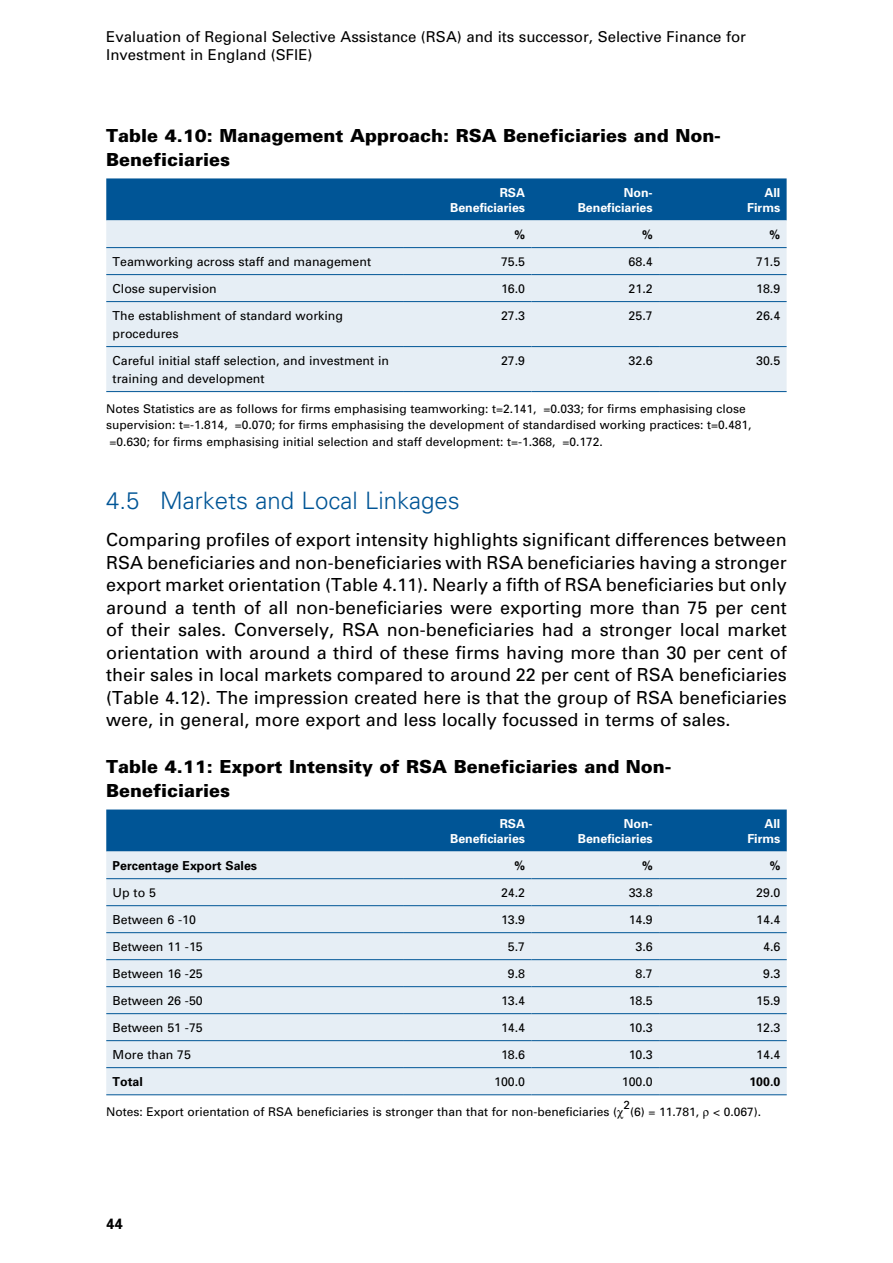
<style>
.page{position:relative;width:893px;height:1263px;background:#fff}
.page>*{position:absolute;margin:0;border:0;box-sizing:border-box;transform-origin:0 0}
.t1{font:300 24px "Univers";color:#005596}
.t2{font:18px/22.5px "Univers";color:#000;text-align:justify}
.t3{font:900 18px/24px "Univers";color:#000}
.t4{font:15px/18px "Univers";color:#000}
.t5{font:700 15px "Univers";color:#000}
.t6{font:12.3px/18px "Univers";color:#000}
.t7{font:700 12.3px/14.9px "Univers";color:#fff;text-align:right}
.t8{font:700 12.3px "Univers";color:#000}
.t9{font:12px/16.5px "Univers";color:#000}
.t10{font:11.7px "Univers";color:#000}
</style>
<div class="page">
<div style="left:106px;top:178px;width:681px;height:42px;background:#005596"></div>
<div style="left:106px;top:220px;width:681px;height:171px;background:#e6eef5"></div>
<hr style="left:106px;top:247px;width:298px;height:1px;background:#005596">
<hr style="left:404px;top:247px;width:127px;height:1px;background:#005596">
<hr style="left:531px;top:247px;width:128px;height:1px;background:#005596">
<hr style="left:659px;top:247px;width:128px;height:1px;background:#005596">
<hr style="left:106px;top:274px;width:298px;height:1px;background:#005596">
<hr style="left:404px;top:274px;width:127px;height:1px;background:#005596">
<hr style="left:531px;top:274px;width:128px;height:1px;background:#005596">
<hr style="left:659px;top:274px;width:128px;height:1px;background:#005596">
<hr style="left:106px;top:301px;width:298px;height:1px;background:#005596">
<hr style="left:404px;top:301px;width:127px;height:1px;background:#005596">
<hr style="left:531px;top:301px;width:128px;height:1px;background:#005596">
<hr style="left:659px;top:301px;width:128px;height:1px;background:#005596">
<hr style="left:106px;top:346px;width:298px;height:1px;background:#005596">
<hr style="left:404px;top:346px;width:127px;height:1px;background:#005596">
<hr style="left:531px;top:346px;width:128px;height:1px;background:#005596">
<hr style="left:659px;top:346px;width:128px;height:1px;background:#005596">
<hr style="left:106px;top:391px;width:298px;height:1px;background:#005596">
<hr style="left:404px;top:391px;width:127px;height:1px;background:#005596">
<hr style="left:531px;top:391px;width:128px;height:1px;background:#005596">
<hr style="left:659px;top:391px;width:128px;height:1px;background:#005596">
<div style="left:106px;top:809px;width:681px;height:42px;background:#005596"></div>
<div style="left:106px;top:851px;width:681px;height:243px;background:#e6eef5"></div>
<hr style="left:106px;top:878px;width:298px;height:1px;background:#005596">
<hr style="left:404px;top:878px;width:127px;height:1px;background:#005596">
<hr style="left:531px;top:878px;width:128px;height:1px;background:#005596">
<hr style="left:659px;top:878px;width:128px;height:1px;background:#005596">
<hr style="left:106px;top:905px;width:298px;height:1px;background:#005596">
<hr style="left:404px;top:905px;width:127px;height:1px;background:#005596">
<hr style="left:531px;top:905px;width:128px;height:1px;background:#005596">
<hr style="left:659px;top:905px;width:128px;height:1px;background:#005596">
<hr style="left:106px;top:932px;width:298px;height:1px;background:#005596">
<hr style="left:404px;top:932px;width:127px;height:1px;background:#005596">
<hr style="left:531px;top:932px;width:128px;height:1px;background:#005596">
<hr style="left:659px;top:932px;width:128px;height:1px;background:#005596">
<hr style="left:106px;top:959px;width:298px;height:1px;background:#005596">
<hr style="left:404px;top:959px;width:127px;height:1px;background:#005596">
<hr style="left:531px;top:959px;width:128px;height:1px;background:#005596">
<hr style="left:659px;top:959px;width:128px;height:1px;background:#005596">
<hr style="left:106px;top:986px;width:298px;height:1px;background:#005596">
<hr style="left:404px;top:986px;width:127px;height:1px;background:#005596">
<hr style="left:531px;top:986px;width:128px;height:1px;background:#005596">
<hr style="left:659px;top:986px;width:128px;height:1px;background:#005596">
<hr style="left:106px;top:1013px;width:298px;height:1px;background:#005596">
<hr style="left:404px;top:1013px;width:127px;height:1px;background:#005596">
<hr style="left:531px;top:1013px;width:128px;height:1px;background:#005596">
<hr style="left:659px;top:1013px;width:128px;height:1px;background:#005596">
<hr style="left:106px;top:1040px;width:298px;height:1px;background:#005596">
<hr style="left:404px;top:1040px;width:127px;height:1px;background:#005596">
<hr style="left:531px;top:1040px;width:128px;height:1px;background:#005596">
<hr style="left:659px;top:1040px;width:128px;height:1px;background:#005596">
<hr style="left:106px;top:1067px;width:298px;height:1px;background:#005596">
<hr style="left:404px;top:1067px;width:127px;height:1px;background:#005596">
<hr style="left:531px;top:1067px;width:128px;height:1px;background:#005596">
<hr style="left:659px;top:1067px;width:128px;height:1px;background:#005596">
<hr style="left:106px;top:1094px;width:298px;height:1px;background:#005596">
<hr style="left:404px;top:1094px;width:127px;height:1px;background:#005596">
<hr style="left:531px;top:1094px;width:128px;height:1px;background:#005596">
<hr style="left:659px;top:1094px;width:128px;height:1px;background:#005596">
<p class="t4" style="left:106px;top:27px;width:641px">Evaluation of Regional Selective Assistance (RSA) and its successor, Selective Finance for<br>Investment in England (SFIE)</p>
<p class="t3" style="left:106px;top:123px;width:616px">Table 4.10: Management Approach: RSA Beneficiaries and Non-<br>Beneficiaries</p>
<p class="t7" style="left:450px;top:185px;width:76px">RSA<br>Beneficiaries</p>
<p class="t7" style="left:578px;top:185px;width:76px">Non-<br>Beneficiaries</p>
<p class="t7" style="left:747px;top:185px;width:35px">All<br>Firms</p>
<p class="t8" style="left:514px;top:227px;width:13px">%</p>
<p class="t8" style="left:642px;top:227px;width:13px">%</p>
<p class="t8" style="left:769px;top:227px;width:13px">%</p>
<p class="t6" style="left:113px;top:252px;width:260px">Teamworking across staff and management</p>
<p class="t6" style="left:501px;top:252px;width:26px">75.5</p>
<p class="t6" style="left:629px;top:252px;width:26px">68.4</p>
<p class="t6" style="left:756px;top:252px;width:26px">71.5</p>
<p class="t6" style="left:113px;top:279px;width:106px">Close supervision</p>
<p class="t6" style="left:501px;top:279px;width:26px">16.0</p>
<p class="t6" style="left:629px;top:279px;width:26px">21.2</p>
<p class="t6" style="left:756px;top:279px;width:26px">18.9</p>
<p class="t6" style="left:113px;top:306px;width:232px">The establishment of standard working procedures</p>
<p class="t6" style="left:501px;top:306px;width:26px">27.3</p>
<p class="t6" style="left:629px;top:306px;width:26px">25.7</p>
<p class="t6" style="left:756px;top:306px;width:26px">26.4</p>
<p class="t6" style="left:113px;top:351px;width:278px">Careful initial staff selection, and investment in training and development</p>
<p class="t6" style="left:501px;top:351px;width:26px">27.9</p>
<p class="t6" style="left:629px;top:351px;width:26px">32.6</p>
<p class="t6" style="left:756px;top:351px;width:26px">30.5</p>
<p class="t9" style="left:106px;top:400px;width:647px">Notes Statistics are as follows for firms emphasising teamworking: t=2.141, ρ=0.033; for firms emphasising close supervision: t=-1.814, ρ=0.070; for firms emphasising the development of standardised working practices: t=0.481, ρ=0.630; for firms emphasising initial selection and staff development: t=-1.368, ρ=0.172.</p>
<h1 class="t1" style="left:106px;top:486px;width:355px">4.5 Markets and Local Linkages</h1>
<p class="t2" style="left:106px;top:528px;width:682px">Comparing profiles of export intensity highlights significant differences between RSA beneficiaries and non-beneficiaries with RSA beneficiaries having a stronger export market orientation (Table 4.11). Nearly a fifth of RSA beneficiaries but only around a tenth of all non-beneficiaries were exporting more than 75 per cent of their sales. Conversely, RSA non-beneficiaries had a stronger local market orientation with around a third of these firms having more than 30 per cent of their sales in local markets compared to around 22 per cent of RSA beneficiaries (Table 4.12). The impression created here is that the group of RSA beneficiaries were, in general, more export and less locally focussed in terms of sales.</p>
<p class="t3" style="left:106px;top:754px;width:566px">Table 4.11: Export Intensity of RSA Beneficiaries and Non-<br>Beneficiaries</p>
<p class="t7" style="left:450px;top:816px;width:76px">RSA<br>Beneficiaries</p>
<p class="t7" style="left:578px;top:816px;width:76px">Non-<br>Beneficiaries</p>
<p class="t7" style="left:747px;top:816px;width:35px">All<br>Firms</p>
<p class="t8" style="left:113px;top:858px;width:146px">Percentage Export Sales</p>
<p class="t8" style="left:514px;top:858px;width:13px">%</p>
<p class="t8" style="left:642px;top:858px;width:13px">%</p>
<p class="t8" style="left:769px;top:858px;width:13px">%</p>
<p class="t6" style="left:113px;top:883px;width:45px">Up to 5</p>
<p class="t6" style="left:501px;top:883px;width:26px">24.2</p>
<p class="t6" style="left:629px;top:883px;width:26px">33.8</p>
<p class="t6" style="left:756px;top:883px;width:26px">29.0</p>
<p class="t6" style="left:113px;top:910px;width:85px">Between 6 -10</p>
<p class="t6" style="left:501px;top:910px;width:26px">13.9</p>
<p class="t6" style="left:629px;top:910px;width:26px">14.9</p>
<p class="t6" style="left:756px;top:910px;width:26px">14.4</p>
<p class="t6" style="left:113px;top:937px;width:92px">Between 11 -15</p>
<p class="t6" style="left:508px;top:937px;width:19px">5.7</p>
<p class="t6" style="left:636px;top:937px;width:19px">3.6</p>
<p class="t6" style="left:763px;top:937px;width:19px">4.6</p>
<p class="t6" style="left:113px;top:964px;width:92px">Between 16 -25</p>
<p class="t6" style="left:508px;top:964px;width:19px">9.8</p>
<p class="t6" style="left:636px;top:964px;width:19px">8.7</p>
<p class="t6" style="left:763px;top:964px;width:19px">9.3</p>
<p class="t6" style="left:113px;top:991px;width:92px">Between 26 -50</p>
<p class="t6" style="left:501px;top:991px;width:26px">13.4</p>
<p class="t6" style="left:629px;top:991px;width:26px">18.5</p>
<p class="t6" style="left:756px;top:991px;width:26px">15.9</p>
<p class="t6" style="left:113px;top:1018px;width:92px">Between 51 -75</p>
<p class="t6" style="left:501px;top:1018px;width:26px">14.4</p>
<p class="t6" style="left:629px;top:1018px;width:26px">10.3</p>
<p class="t6" style="left:756px;top:1018px;width:26px">12.3</p>
<p class="t6" style="left:113px;top:1045px;width:80px">More than 75</p>
<p class="t6" style="left:501px;top:1045px;width:26px">18.6</p>
<p class="t6" style="left:629px;top:1045px;width:26px">10.3</p>
<p class="t6" style="left:756px;top:1045px;width:26px">14.4</p>
<p class="t8" style="left:113px;top:1074px;width:32px">Total</p>
<p class="t6" style="left:494px;top:1072px;width:32px">100.0</p>
<p class="t6" style="left:622px;top:1072px;width:32px">100.0</p>
<p class="t8" style="left:749px;top:1074px;width:32px">100.0</p>
<p class="t9" style="left:106px;top:1103px;width:512px">Notes: Export orientation of RSA beneficiaries is stronger than that for non-beneficiaries (</p>
<p class="t10" style="left:624px;top:1098px;width:8px">2</p>
<p class="t9" style="left:630px;top:1103px;width:133px">(6) = 11.781, &lt; 0.067).</p>
<p class="t5" style="left:106px;top:1214px;width:18px">44</p>
</div>
